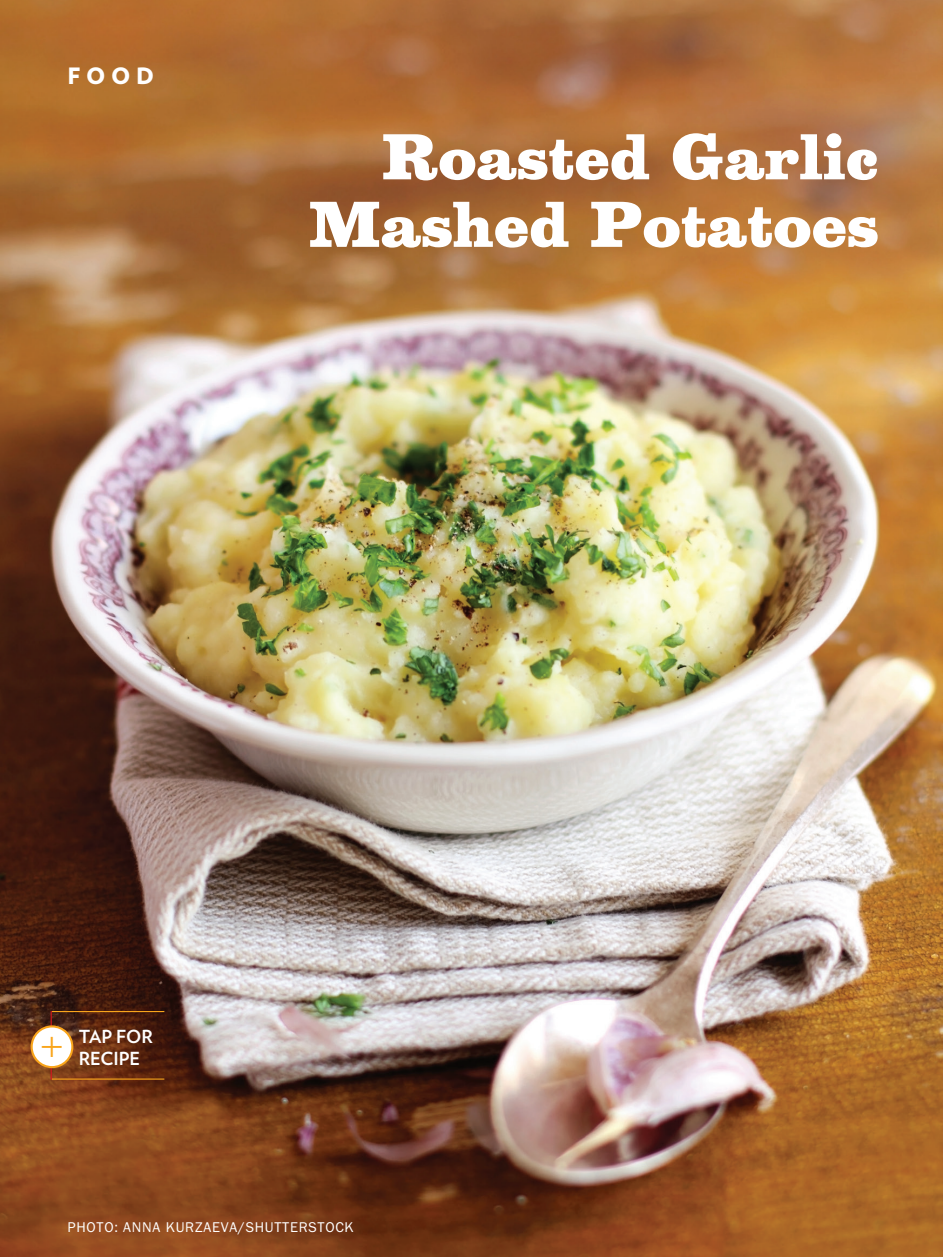
<style>
.page{position:relative;width:943px;height:1257px;background:#fff}
.page>*{position:absolute;margin:0;border:0;box-sizing:border-box;transform-origin:0 0}
.t1{font:900 58.5px/67.5px "Belizio";color:#fff;text-align:right}
.t2{font:900 22.5px "Verlag";color:#fff}
.t3{font:700 18px/22.5px "Verlag";color:#fff}
.t4{font:14.62px "Franklin Gothic EF";letter-spacing:.05em;color:#fff}
</style>
<div class="page">
<img style="left:0;top:0;width:942px;height:1256px">
<hr style="left:52px;top:1011px;width:112px;height:1px;background:#f9a51b">
<hr style="left:52px;top:1078px;width:112px;height:1px;background:#f9a51b">
<hr style="left:51px;top:1011px;width:1px;height:68px;background:#d7171f">
<div style="left:32px;top:1026px;width:40px;height:41px;background:#fff;border-radius:50%"></div>
<div style="left:31px;top:1025px;width:42px;height:43px;border:2px solid #f9a51b;border-radius:50%"></div>
<h2 class="t2" style="left:68px;top:58px;width:88px">FOOD</h2>
<h1 class="t1" style="left:309px;top:125px;width:571px">Roasted Garlic<br>Mashed Potatoes</h1>
<p class="t3" style="left:38px;top:1023px;width:117px;text-indent:41px">TAP FOR <sup>+</sup> RECIPE</p>
<p class="t4" style="left:68px;top:1219px;width:288px">PHOTO: ANNA KURZAEVA/SHUTTERSTOCK</p>
</div>
